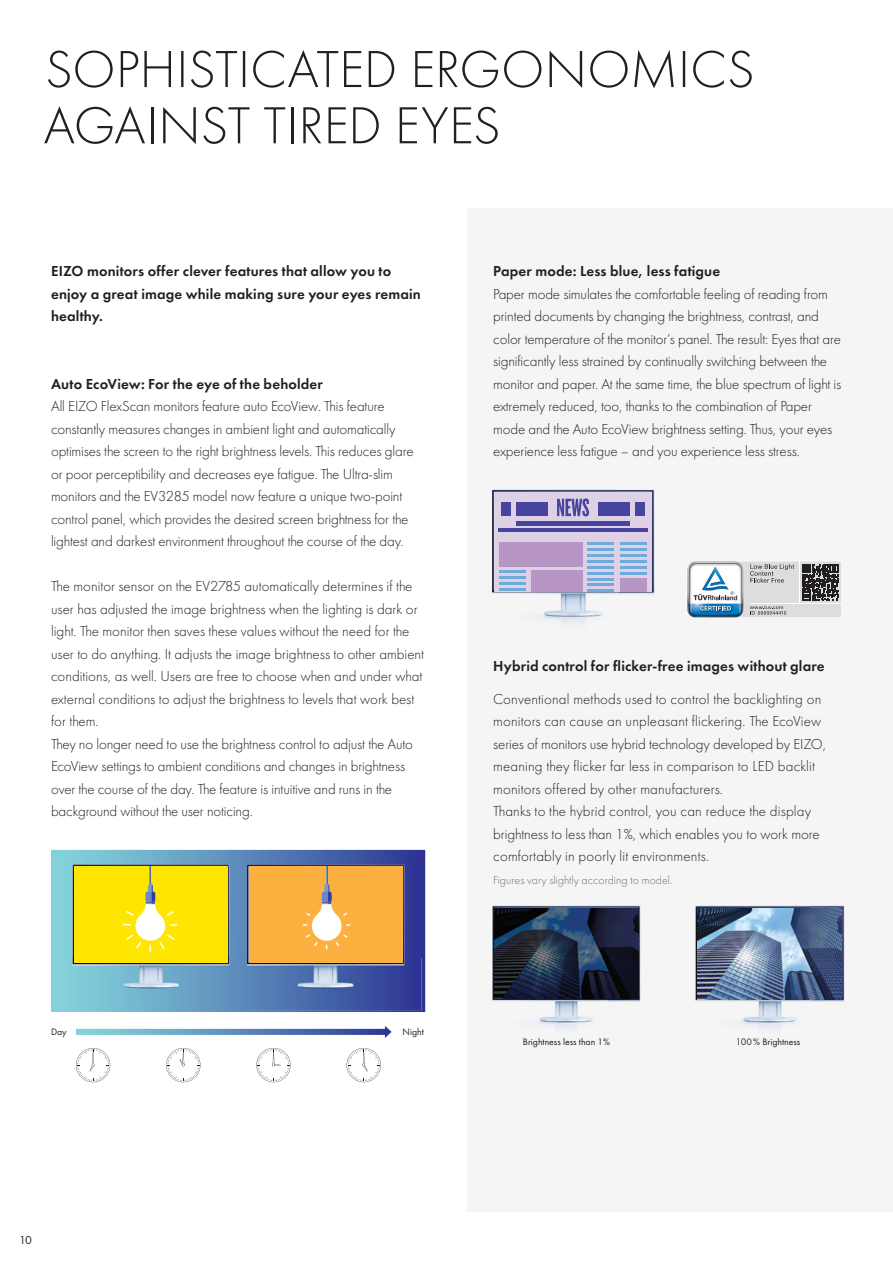
<style>
.page{position:relative;width:893px;height:1263px;background:#fff}
.page>*{position:absolute;margin:0;border:0;box-sizing:border-box;transform-origin:0 0}
.t1{font:300 54px "Futura New";color:#231f20}
.t2{font:300 15px/22.5px "Futura New";letter-spacing:-.01em;color:#231f20}
.t3{font:300 15px/22.5px "Futura New";letter-spacing:.01em;color:#231f20}
.t4{font:15px/22.5px "Futura New Demi";letter-spacing:.01em;color:#231f20}
.t5{font:300 12px "Futura New";color:#6c6d70}
.t6{font:12px "Futura New";color:#231f20}
.t7{font:9.75px "Futura New";color:#231f20}
</style>
<div class="page">
<svg style="left:51px;top:850px;width:374px;height:162px;background:#6ca6c7"></svg>
<img style="left:247px;top:850px;width:174px;height:107px">
<img style="left:247px;top:957px;width:174px;height:54px">
<div style="left:468px;top:209px;width:425px;height:1003px;background:#f5f5f6"></div>
<img style="left:491px;top:489px;width:164px;height:135px">
<img style="left:492px;top:905px;width:149px;height:124px">
<img style="left:695px;top:905px;width:150px;height:124px">
<svg style="left:687px;top:561px;width:154px;height:57px"></svg>
<svg style="left:76px;top:1048px;width:34px;height:34px"></svg>
<svg style="left:256px;top:1048px;width:35px;height:34px"></svg>
<svg style="left:166px;top:1048px;width:34px;height:34px"></svg>
<svg style="left:347px;top:1048px;width:34px;height:34px"></svg>
<svg style="left:76px;top:1026px;width:316px;height:12px"></svg>
<div style="left:249px;top:866px;width:153px;height:97px;background:#fbb03f"></div>
<svg style="left:303px;top:866px;width:48px;height:83px"></svg>
<img style="left:698px;top:908px;width:144px;height:91px">
<img style="left:494px;top:908px;width:144px;height:91px">
<div style="left:494px;top:492px;width:158px;height:99px;background:#ded1e6"></div>
<div style="left:516px;top:502px;width:32px;height:14px;background:#46449c"></div>
<div style="left:598px;top:502px;width:32px;height:14px;background:#46449c"></div>
<div style="left:502px;top:502px;width:9px;height:14px;background:#46449c"></div>
<div style="left:635px;top:502px;width:10px;height:14px;background:#46449c"></div>
<hr style="left:516px;top:522px;width:114px;height:4px;background:#46449c">
<hr style="left:498px;top:528px;width:150px;height:4px;background:#46449c">
<div style="left:499px;top:542px;width:84px;height:25px;background:#b795c5"></div>
<hr style="left:587px;top:542px;width:27px;height:3px;background:#6dabdc">
<hr style="left:587px;top:548px;width:27px;height:3px;background:#6dabdc">
<hr style="left:587px;top:554px;width:27px;height:3px;background:#6dabdc">
<hr style="left:587px;top:560px;width:27px;height:2px;background:#6dabdc">
<hr style="left:587px;top:566px;width:27px;height:2px;background:#6dabdc">
<hr style="left:587px;top:572px;width:27px;height:2px;background:#6dabdc">
<hr style="left:587px;top:578px;width:27px;height:2px;background:#6dabdc">
<hr style="left:587px;top:584px;width:27px;height:2px;background:#6dabdc">
<svg style="left:587px;top:590px;width:27px;height:1px"></svg>
<hr style="left:620px;top:542px;width:27px;height:3px;background:#6dabdc">
<hr style="left:620px;top:548px;width:27px;height:3px;background:#6dabdc">
<hr style="left:620px;top:554px;width:27px;height:3px;background:#6dabdc">
<hr style="left:620px;top:560px;width:27px;height:2px;background:#6dabdc">
<hr style="left:620px;top:566px;width:27px;height:2px;background:#6dabdc">
<hr style="left:620px;top:572px;width:27px;height:2px;background:#6dabdc">
<hr style="left:499px;top:570px;width:27px;height:3px;background:#6dabdc">
<hr style="left:499px;top:576px;width:27px;height:2px;background:#6dabdc">
<hr style="left:499px;top:582px;width:27px;height:2px;background:#6dabdc">
<hr style="left:499px;top:588px;width:27px;height:2px;background:#6dabdc">
<div style="left:620px;top:578px;width:27px;height:13px;background:#b795c5"></div>
<div style="left:531px;top:570px;width:52px;height:21px;background:#b795c5"></div>
<svg style="left:557px;top:498px;width:32px;height:18px"></svg>
<img style="left:63px;top:850px;width:184px;height:161px">
<div style="left:74px;top:866px;width:153px;height:97px;background:#ffe601"></div>
<svg style="left:122px;top:866px;width:55px;height:85px"></svg>
<svg style="left:48px;top:50px;width:704px;height:38px"></svg>
<h1 class="t1" style="left:43px;top:95px;width:459px">AGAINST TIRED EYES</h1>
<p class="t4" style="left:51px;top:260px;width:371px">EIZO monitors offer clever features that allow you to enjoy a great image while making sure your eyes remain healthy.</p>
<p class="t4" style="left:51px;top:372px;width:273px">Auto EcoView: For the eye of the beholder</p>
<p class="t2" style="left:51px;top:395px;width:364px">All EIZO FlexScan monitors feature auto EcoView. This feature constantly measures changes in ambient light and automatically optimises the screen to the right brightness levels. This reduces glare or poor perceptibility and decreases eye fatigue. The Ultra-slim monitors and the EV3285 model now feature a unique two-point control panel, which provides the desired screen brightness for the lightest and darkest environment throughout the course of the day.</p>
<p class="t2" style="left:51px;top:575px;width:375px">The monitor sensor on the EV2785 automatically determines if the user has adjusted the image brightness when the lighting is dark or light. The monitor then saves these values without the need for the user to do anything. It adjusts the image brightness to other ambient conditions, as well. Users are free to choose when and under what external conditions to adjust the brightness to levels that work best for them.<br>They no longer need to use the brightness control to adjust the Auto EcoView settings to ambient conditions and changes in brightness over the course of the day. The feature is intuitive and runs in the background without the user noticing.</p>
<p class="t7" style="left:51px;top:1026px;width:17px">Day</p>
<p class="t7" style="left:403px;top:1026px;width:23px">Night</p>
<p class="t4" style="left:493px;top:260px;width:229px">Paper mode: Less blue, less fatigue</p>
<p class="t2" style="left:493px;top:282px;width:350px">Paper mode simulates the comfortable feeling of reading from printed documents by changing the brightness, contrast, and color temperature of the monitor’s panel. The result: Eyes that are significantly less strained by continually switching between the monitor and paper. At the same time, the blue spectrum of light is extremely reduced, too, thanks to the combination of Paper mode and the Auto EcoView brightness setting. Thus, your eyes experience less fatigue – and you experience less stress.</p>
<p class="t4" style="left:493px;top:655px;width:333px">Hybrid control for flicker-free images without glare</p>
<p class="t3" style="left:493px;top:687px;width:334px">Conventional methods used to control the backlighting on monitors can cause an unpleasant flickering. The EcoView series of monitors use hybrid technology developed by EIZO, meaning they flicker far less in comparison to LED backlit monitors offered by other manufacturers.<br>Thanks to the hybrid control, you can reduce the display brightness to less than 1%, which enables you to work more comfortably in poorly lit environments.</p>
<p class="t5" style="left:493px;top:873px;width:181px">Figures vary slightly according to model.</p>
<p class="t7" style="left:523px;top:1036px;width:89px">Brightness less than 1%</p>
<p class="t7" style="left:736px;top:1036px;width:66px">100 % Brightness</p>
<p class="t6" style="left:19px;top:1232px;width:14px">10</p>
</div>
